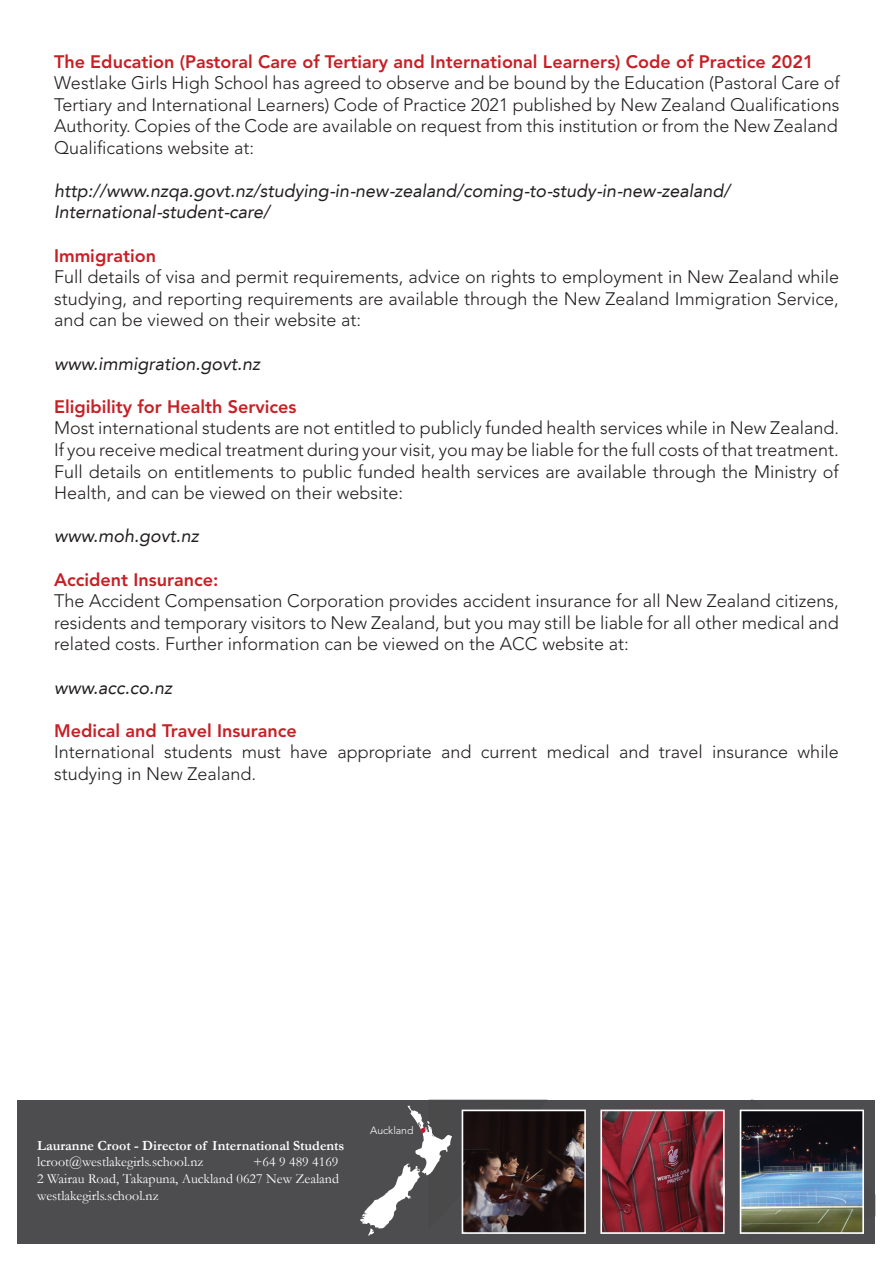
<style>
.page{position:relative;width:893px;height:1263px;background:#fff}
.page>*{position:absolute;margin:0;border:0;box-sizing:border-box;transform-origin:0 0}
.t1{font:300 18px/21.6px "Avenir LT Std";color:#231f20}
.t2{font:italic 18px/21.6px "Avenir LT";color:#231f20}
.t3{font:13.95px "Garamond";color:#fff}
.t4{font:700 13.95px "Garamond";color:#fff}
.t5{font:300 10.5px "Avenir LT Std";color:#fff}
.s1{font-weight:800;color:#c62026}
</style>
<div class="page">
<div style="left:18px;top:1100px;width:857px;height:143px;background:#4d4c4f"></div>
<svg style="left:360px;top:1105px;width:226px;height:131px"></svg>
<svg style="left:600px;top:1109px;width:125px;height:125px;background:#84313c"></svg>
<img style="left:740px;top:1109px;width:124px;height:125px">
<p class="t1" style="left:54px;top:51px;width:787px"><span class="s1">The Education (Pastoral Care of Tertiary and International Learners) Code of Practice 2021<br></span>Westlake Girls High School has agreed to observe and be bound by the Education (Pastoral Care of Tertiary and International Learners) Code of Practice 2021 published by New Zealand Qualifications Authority. Copies of the Code are available on request from this institution or from the New Zealand Qualifications website at:</p>
<p class="t2" style="left:54px;top:180px;width:678px">http://www.nzqa.govt.nz/studying-in-new-zealand/coming-to-study-in-new-zealand/<br>International-student-care/</p>
<p class="t1" style="left:54px;top:245px;width:786px"><span class="s1">Immigration<br></span>Full details of visa and permit requirements, advice on rights to employment in New Zealand while studying, and reporting requirements are available through the New Zealand Immigration Service, and can be viewed on their website at:</p>
<p class="t2" style="left:54px;top:353px;width:208px">www.immigration.govt.nz</p>
<p class="t1" style="left:54px;top:396px;width:786px"><span class="s1">Eligibility for Health Services<br></span>Most international students are not entitled to publicly funded health services while in New Zealand.<br>If you receive medical treatment during your visit, you may be liable for the full costs of that treatment.<br>Full details on entitlements to public funded health services are available through the Ministry of Health, and can be viewed on their website:</p>
<p class="t2" style="left:54px;top:525px;width:146px">www.moh.govt.nz</p>
<p class="t1" style="left:54px;top:569px;width:786px"><span class="s1">Accident Insurance:<br></span>The Accident Compensation Corporation provides accident insurance for all New Zealand citizens, residents and temporary visitors to New Zealand, but you may still be liable for all other medical and related costs. Further information can be viewed on the ACC website at:</p>
<p class="t2" style="left:54px;top:677px;width:120px">www.acc.co.nz</p>
<p class="t1" style="left:54px;top:720px;width:786px"><span class="s1">Medical and Travel Insurance<br></span>International students must have appropriate and current medical and travel insurance while studying in New Zealand.</p>
<p class="t4" style="left:37px;top:1136px;width:309px">Lauranne Croot - Director of International Students</p>
<p class="t3" style="left:37px;top:1153px;width:168px">lcroot@westlakegirls.school.nz</p>
<p class="t3" style="left:253px;top:1153px;width:87px">+64 9 489 4169</p>
<p class="t3" style="left:37px;top:1169px;width:303px">2 Wairau Road, Takapuna, Auckland 0627 New Zealand</p>
<p class="t3" style="left:37px;top:1186px;width:123px">westlakegirls.school.nz</p>
<p class="t5" style="left:370px;top:1124px;width:45px">Auckland</p>
</div>
